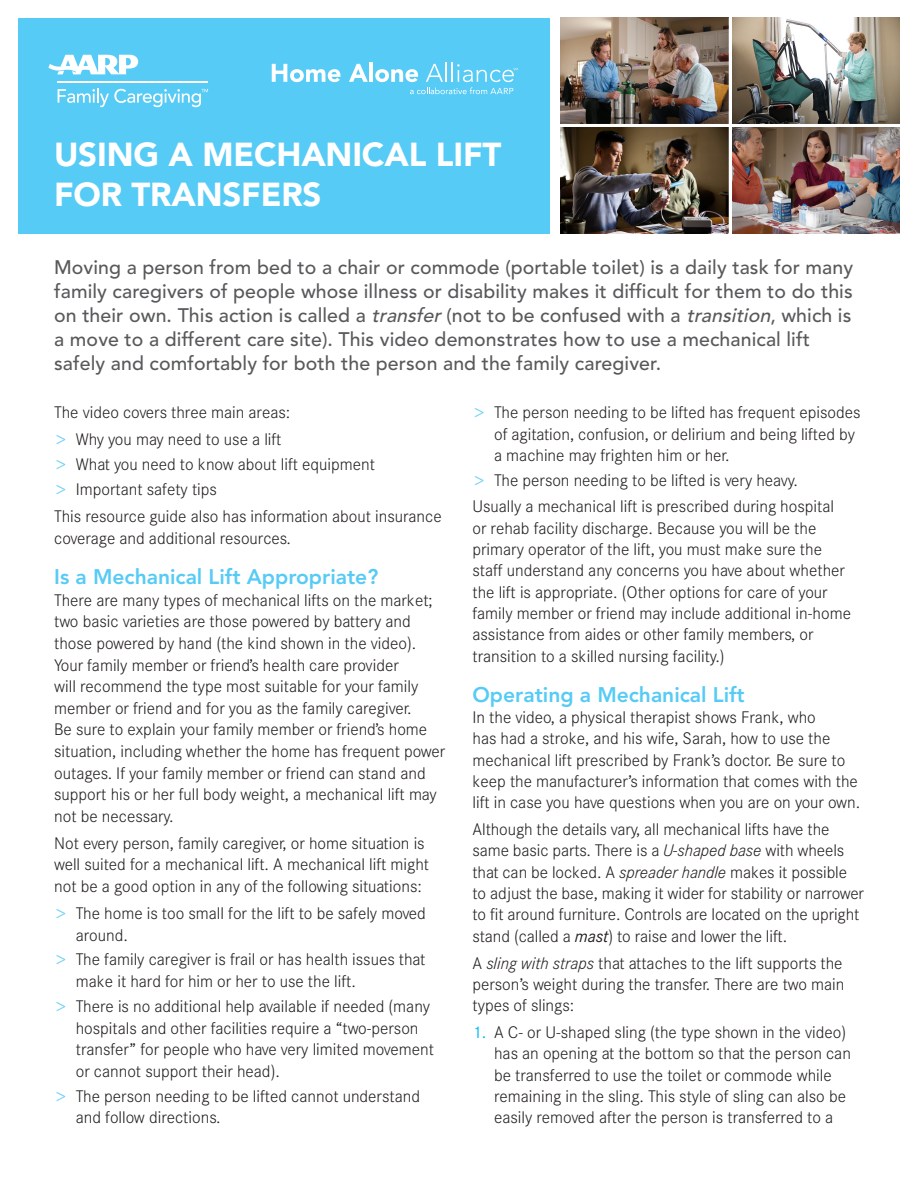
<style>
.page{position:relative;width:918px;height:1188px;background:#fff}
.page>*{position:absolute;margin:0;border:0;box-sizing:border-box;transform-origin:0 0}
.t1{font:900 33px/39.6px "Avenir LT Std";letter-spacing:-.005em;color:#fff}
.t2{font:800 21px "Avenir LT Std";color:#56cbf5}
.SummaryBox{font:500 19.5px/24px "Avenir LT Std";letter-spacing:.005em;color:#58595b}
.t3{font:300 16.5px/21.3px "Corporate S";color:#231f20}
.s1{font-style:italic}
.s2{font-size:18.15px;color:#6bcff6}
.s3{font-weight:400;font-style:italic}
.s4{font-weight:400;color:#00bdf2}
</style>
<div class="page">
<img style="left:561px;top:18px;width:167px;height:106px">
<img style="left:732px;top:18px;width:168px;height:106px">
<img style="left:561px;top:127px;width:167px;height:106px">
<img style="left:732px;top:127px;width:168px;height:106px">
<div style="left:18px;top:18px;width:532px;height:215px;background:#56cbf5"></div>
<svg style="left:272px;top:64px;width:68px;height:18px"></svg>
<svg style="left:349px;top:64px;width:19px;height:18px"></svg>
<hr style="left:369px;top:63px;width:4px;height:19px;background:#fff">
<svg style="left:375px;top:63px;width:143px;height:31px"></svg>
<svg style="left:48px;top:55px;width:90px;height:19px"></svg>
<hr style="left:57px;top:81px;width:151px;height:2px;background:#fff">
<svg style="left:58px;top:88px;width:150px;height:19px"></svg>
<h1 class="t1" style="left:54px;top:135px;width:449px">USING A MECHANICAL LIFT<br>FOR TRANSFERS</h1>
<p class="SummaryBox" style="left:54px;top:256px;width:800px">Moving a person from bed to a chair or commode (portable toilet) is a daily task for many family caregivers of people whose illness or disability makes it difficult for them to do this on their own. This action is called a <span class="s1">transfer</span>(not to be confused with a <span class="s1">transition</span>, which is a move to a different care site). This video demonstrates how to use a mechanical lift safely and comfortably for both the person and the family caregiver.</p>
<p class="t3" style="left:54px;top:402px;width:238px">The video covers three main areas:</p>
<p class="t3" style="left:54px;top:429px;width:229px"><span class="s2">&gt;</span> Why you may need to use a lift</p>
<p class="t3" style="left:54px;top:454px;width:322px"><span class="s2">&gt;</span> What you need to know about lift equipment</p>
<p class="t3" style="left:54px;top:479px;width:164px"><span class="s2">&gt;</span> Important safety tips</p>
<p class="t3" style="left:54px;top:506px;width:389px">This resource guide also has information about insurance coverage and additional resources.</p>
<h2 class="t2" style="left:54px;top:564px;width:326px">Is a Mechanical Lift Appropriate?</h2>
<p class="t3" style="left:54px;top:589px;width:392px">There are many types of mechanical lifts on the market; two basic varieties are those powered by battery and those powered by hand (the kind shown in the video).<br>Your family member or friend’s health care provider<br>will recommend the type most suitable for your family member or friend and for you as the family caregiver.<br>Be sure to explain your family member or friend’s home situation, including whether the home has frequent power outages. If your family member or friend can stand and support his or her full body weight, a mechanical lift may not be necessary.</p>
<p class="t3" style="left:54px;top:832px;width:376px">Not every person, family caregiver, or home situation is well suited for a mechanical lift. A mechanical lift might not be a good option in any of the following situations:</p>
<p class="t3" style="left:76px;top:903px;width:352px;text-indent:-22px"><span class="s2">&gt;</span> The home is too small for the lift to be safely moved around.</p>
<p class="t3" style="left:76px;top:949px;width:351px;text-indent:-22px"><span class="s2">&gt;</span> The family caregiver is frail or has health issues that make it hard for him or her to use the lift.</p>
<p class="t3" style="left:76px;top:995px;width:360px;text-indent:-22px"><span class="s2">&gt;</span> There is no additional help available if needed (many hospitals and other facilities require a “two-person transfer” for people who have very limited movement or cannot support their head).</p>
<p class="t3" style="left:76px;top:1085px;width:346px;text-indent:-22px"><span class="s2">&gt;</span> The person needing to be lifted cannot understand and follow directions.</p>
<p class="t3" style="left:494px;top:402px;width:368px;text-indent:-22px"><span class="s2">&gt;</span> The person needing to be lifted has frequent episodes of agitation, confusion, or delirium and being lifted by a machine may frighten him or her.</p>
<p class="t3" style="left:472px;top:469px;width:327px"><span class="s2">&gt;</span> The person needing to be lifted is very heavy.</p>
<p class="t3" style="left:472px;top:496px;width:380px">Usually a mechanical lift is prescribed during hospital or rehab facility discharge. Because you will be the primary operator of the lift, you must make sure the staff understand any concerns you have about whether the lift is appropriate. (Other options for care of your family member or friend may include additional in-home assistance from aides or other family members, or transition to a skilled nursing facility.)</p>
<h2 class="t2" style="left:472px;top:682px;width:274px">Operating a Mechanical Lift</h2>
<p class="t3" style="left:472px;top:707px;width:389px">In the video, a physical therapist shows Frank, who<br>has had a stroke, and his wife, Sarah, how to use the mechanical lift prescribed by Frank’s doctor. Be sure to keep the manufacturer’s information that comes with the lift in case you have questions when you are on your own.</p>
<p class="t3" style="left:472px;top:819px;width:393px">Although the details vary, all mechanical lifts have the same basic parts. There is a <span class="s1">U-shaped base</span> with wheels that can be locked. A <span class="s1">spreader handle</span> makes it possible to adjust the base, making it wider for stability or narrower to fit around furniture. Controls are located on the upright stand (called a <span class="s3">mast</span>) to raise and lower the lift.</p>
<p class="t3" style="left:472px;top:952px;width:373px;text-align:justify">A <span class="s1">sling with straps</span> that attaches to the lift supports the person’s weight during the transfer. There are two main types of slings:</p>
<p class="t3" style="left:494px;top:1022px;width:358px;text-indent:-22px"><span class="s4">1.</span> A C- or U-shaped sling (the type shown in the video) has an opening at the bottom so that the person can be transferred to use the toilet or commode while remaining in the sling. This style of sling can also be easily removed after the person is transferred to a</p>
</div>
